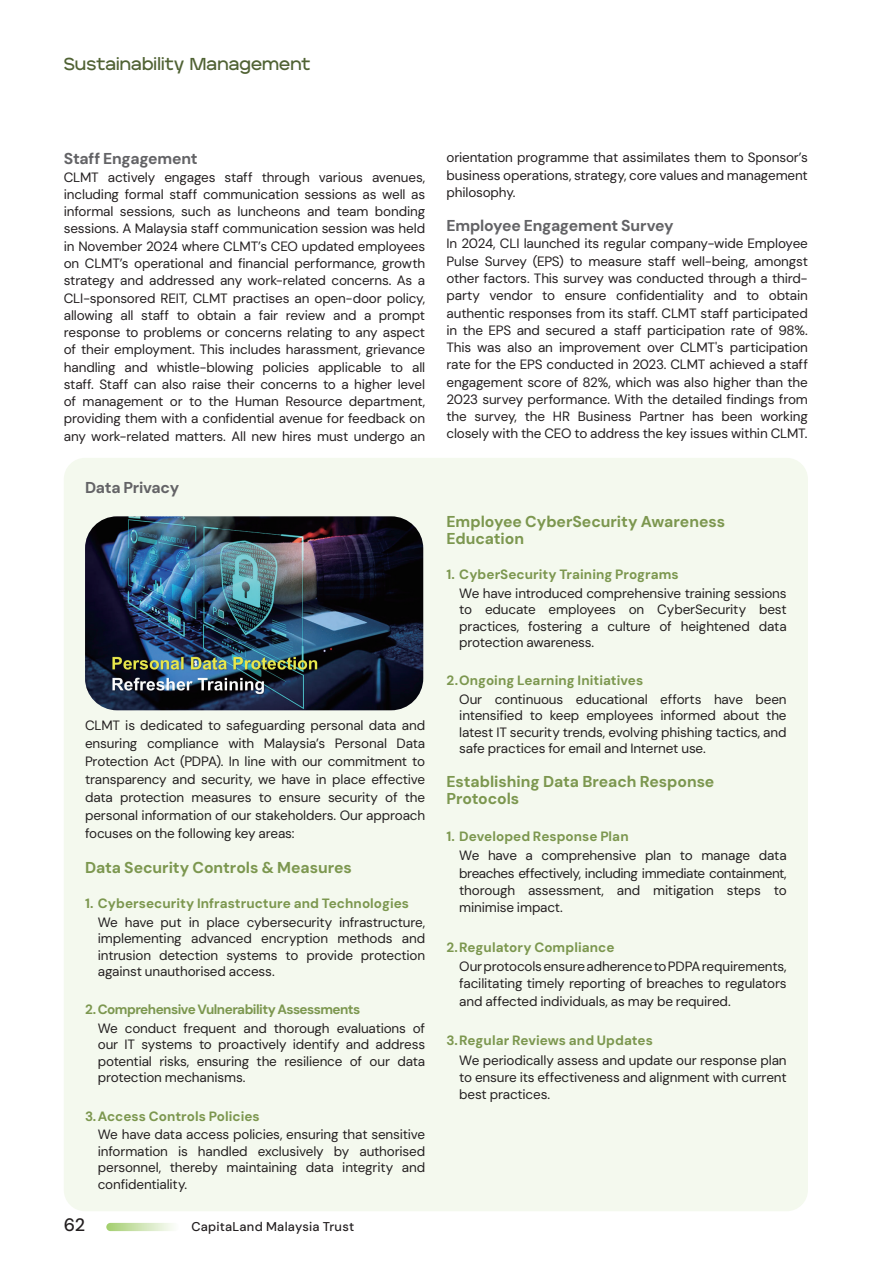
<style>
.page{position:relative;width:893px;height:1263px;background:#fff}
.page>*{position:absolute;margin:0;border:0;box-sizing:border-box;transform-origin:0 0}
.t1{font:500 18px "DM Sans";color:#231f20}
.t2{font:500 17.25px "Edgecutting Lite";letter-spacing:.005em;color:#506234}
.t3{font:700 15.75px/16.5px "DM Sans";letter-spacing:-.005em;color:#7c974f}
.t4{font:700 15.75px "DM Sans";letter-spacing:-.02em;color:#636366}
.t5{font:13.5px/17.2px "DM Sans";letter-spacing:-.01em;color:#231f20;text-align:justify}
.t6{font:700 13.5px "DM Sans";color:#7c974f}
.t7{font:700 13.5px "DM Sans";letter-spacing:-.04em;color:#7c974f}
.t8{font:500 12.75px "DM Sans";letter-spacing:.015em;color:#231f20}
</style>
<div class="page">
<div style="left:64px;top:458px;width:744px;height:753px;background:#f4f9ee;border-radius:21px"></div>
<img style="left:85px;top:516px;width:338px;height:194px">
<svg style="left:106px;top:1223px;width:73px;height:8px"></svg>
<p class="t2" style="left:64px;top:53px;width:248px">Sustainability Management</p>
<p class="t4" style="left:64px;top:149px;width:135px">Staff Engagement</p>
<p class="t5" style="left:64px;top:168px;width:363px">CLMT actively engages staff through various avenues, including formal staff communication sessions as well as informal sessions, such as luncheons and team bonding sessions. A Malaysia staff communication session was held in November 2024 where CLMT’s CEO updated employees on CLMT’s operational and financial performance, growth strategy and addressed any work-related concerns. As a CLI-sponsored REIT, CLMT practises an open-door policy, allowing all staff to obtain a fair review and a prompt response to problems or concerns relating to any aspect of their employment. This includes harassment, grievance handling and whistle-blowing policies applicable to all staff. Staff can also raise their concerns to a higher level of management or to the Human Resource department, providing them with a confidential avenue for feedback on any work-related matters. All new hires must undergo an</p>
<p class="t4" style="left:85px;top:477px;width:96px">Data Privacy</p>
<p class="t5" style="left:85px;top:717px;width:342px;line-height:18px">CLMT is dedicated to safeguarding personal data and ensuring compliance with Malaysia’s Personal Data Protection Act (PDPA). In line with our commitment to transparency and security, we have in place effective data protection measures to ensure security of the personal information of our stakeholders. Our approach focuses on the following key areas:</p>
<p class="t3" style="left:85px;top:859px;width:268px">Data Security Controls &amp; Measures</p>
<p class="t6" style="left:85px;top:895px;width:325px">1. Cybersecurity Infrastructure and Technologies</p>
<p class="t5" style="left:98px;top:914px;width:329px;line-height:16.5px">We have put in place cybersecurity infrastructure, implementing advanced encryption methods and intrusion detection systems to provide protection against unauthorised access.</p>
<p class="t7" style="left:85px;top:1001px;width:277px">2. Comprehensive Vulnerability Assessments</p>
<p class="t5" style="left:98px;top:1020px;width:329px;line-height:16.5px">We conduct frequent and thorough evaluations of our IT systems to proactively identify and address potential risks, ensuring the resilience of our data protection mechanisms.</p>
<p class="t6" style="left:85px;top:1107px;width:176px">3.Access Controls Policies</p>
<p class="t5" style="left:98px;top:1126px;width:329px;line-height:16.5px">We have data access policies, ensuring that sensitive information is handled exclusively by authorised personnel, thereby maintaining data integrity and confidentiality.</p>
<h1 class="t1" style="left:64px;top:1213px;width:23px">62</h1>
<p class="t8" style="left:191px;top:1219px;width:164px">CapitaLand Malaysia Trust</p>
<p class="t5" style="left:446px;top:149px;width:363px">orientation programme that assimilates them to Sponsor’s business operations, strategy, core values and management philosophy.</p>
<p class="t4" style="left:446px;top:216px;width:229px">Employee Engagement Survey</p>
<p class="t5" style="left:446px;top:235px;width:363px">In 2024, CLI launched its regular company-wide Employee Pulse Survey (EPS) to measure staff well-being, amongst other factors. This survey was conducted through a third&shy;party vendor to ensure confidentiality and to obtain authentic responses from its staff. CLMT staff participated in the EPS and secured a staff participation rate of 98%.<br>This was also an improvement over CLMT's participation rate for the EPS conducted in 2023. CLMT achieved a staff engagement score of 82%, which was also higher than the 2023 survey performance. With the detailed findings from the survey, the HR Business Partner has been working closely with the CEO to address the key issues within CLMT.</p>
<p class="t3" style="left:446px;top:513px;width:280px">Employee CyberSecurity Awareness<br>Education</p>
<p class="t6" style="left:446px;top:566px;width:234px">1. CyberSecurity Training Programs</p>
<p class="t5" style="left:459px;top:584px;width:329px;line-height:16.5px">We have introduced comprehensive training sessions to educate employees on CyberSecurity best practices, fostering a culture of heightened data protection awareness.</p>
<p class="t6" style="left:446px;top:672px;width:198px">2.Ongoing Learning Initiatives</p>
<p class="t5" style="left:459px;top:691px;width:329px;line-height:16.5px">Our continuous educational efforts have been intensified to keep employees informed about the latest IT security trends, evolving phishing tactics, and safe practices for email and Internet use.</p>
<p class="t3" style="left:446px;top:773px;width:269px;line-height:17.2px">Establishing Data Breach Response<br>Protocols</p>
<p class="t6" style="left:446px;top:828px;width:184px">1. Developed Response Plan</p>
<p class="t5" style="left:459px;top:847px;width:329px">We have a comprehensive plan to manage data breaches effectively, including immediate containment, thorough assessment, and mitigation steps to minimise impact.</p>
<p class="t6" style="left:446px;top:938px;width:170px">2.Regulatory Compliance</p>
<p class="t5" style="left:459px;top:958px;width:329px">Our protocols ensure adherence to PDPA requirements, facilitating timely reporting of breaches to regulators and affected individuals, as may be required.</p>
<p class="t6" style="left:446px;top:1032px;width:208px">3.Regular Reviews and Updates</p>
<p class="t5" style="left:459px;top:1051px;width:329px">We periodically assess and update our response plan to ensure its effectiveness and alignment with current best practices.</p>
</div>
